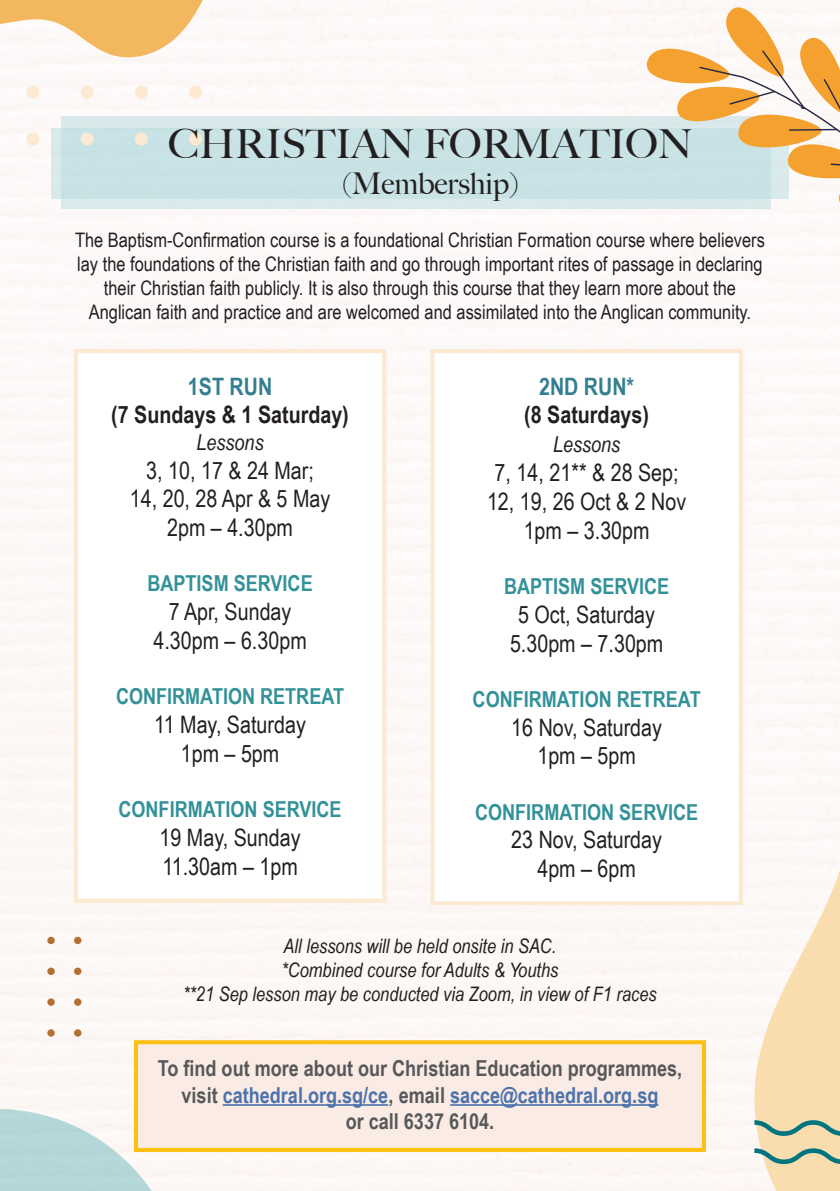
<style>
.page{position:relative;width:840px;height:1191px;background:#fff}
.page>*{position:absolute;margin:0;border:0;box-sizing:border-box;transform-origin:0 0}
.Subject_Header{font:500 40px "Big Caslon";color:#231f20}
.Subject_Header-2{font:500 30px "Big Caslon";color:#231f20}
.t1{font:24px/28.8px "Arial Narrow";color:#231f20;text-align:center}
.t2{font:700 24px "Arial Narrow";color:#231f20}
.Membership{font:700 24px "Arial Narrow";color:#347f8f}
.Membership_Subs{font:700 22px "Arial Narrow";color:#339199}
.Membership_Subs-2{font:700 22px "Arial Narrow";color:#57585a}
.Membership_Subs-3{font:700 22px "Arial Narrow";color:#4d72ac}
.t3{font:italic 22px "Arial Narrow";color:#231f20}
.t4{font:20px/24px "Arial Narrow";color:#231f20;text-align:center}
.t5{font:italic 20px "Arial Narrow";color:#231f20}
.s1{color:#57585a}
</style>
<div class="page">
<img style="left:0;top:0;width:839px;height:1191px">
<div style="left:134px;top:1040px;width:571px;height:112px;background:#faebe4;border:4px solid #fdc011"></div>
<div style="left:61px;top:116px;width:709px;height:93px;background:#daeaeb"></div>
<div style="left:51px;top:128px;width:737px;height:70px;background:#c8e2e5"></div>
<div style="left:26px;top:86px;width:13px;height:13px;background:#fbe9d1;border-radius:50%"></div>
<div style="left:81px;top:86px;width:13px;height:13px;background:#fbe9d1;border-radius:50%"></div>
<div style="left:135px;top:86px;width:13px;height:13px;background:#fbe9d1;border-radius:50%"></div>
<div style="left:189px;top:86px;width:13px;height:13px;background:#fbe9d1;border-radius:50%"></div>
<div style="left:26px;top:132px;width:13px;height:13px;background:#fbe9d1;border-radius:50%"></div>
<div style="left:81px;top:132px;width:13px;height:13px;background:#fbe9d1;border-radius:50%"></div>
<div style="left:135px;top:132px;width:13px;height:13px;background:#fbe9d1;border-radius:50%"></div>
<div style="left:189px;top:132px;width:13px;height:13px;background:#fbe9d1;border-radius:50%"></div>
<div style="left:432px;top:351px;width:308px;height:552px;background:#fff"></div>
<div style="left:430px;top:349px;width:312px;height:556px;border:4px solid #fbe9d1"></div>
<div style="left:76px;top:351px;width:308px;height:549px;background:#fff"></div>
<div style="left:74px;top:349px;width:312px;height:553px;border:4px solid #fbe9d1"></div>
<svg style="left:635px;top:0;width:204px;height:390px"></svg>
<svg style="left:698px;top:49px;width:141px;height:313px"></svg>
<svg style="left:745px;top:823px;width:94px;height:368px"></svg>
<div style="left:74px;top:936px;width:7px;height:8px;background:#b37032;border-radius:50%"></div>
<div style="left:74px;top:967px;width:7px;height:8px;background:#b37032;border-radius:50%"></div>
<div style="left:74px;top:998px;width:7px;height:7px;background:#b37032;border-radius:50%"></div>
<div style="left:74px;top:1029px;width:7px;height:7px;background:#b37032;border-radius:50%"></div>
<div style="left:47px;top:936px;width:8px;height:8px;background:#b37032;border-radius:50%"></div>
<div style="left:47px;top:967px;width:8px;height:8px;background:#b37032;border-radius:50%"></div>
<div style="left:47px;top:998px;width:8px;height:7px;background:#b37032;border-radius:50%"></div>
<div style="left:47px;top:1029px;width:8px;height:7px;background:#b37032;border-radius:50%"></div>
<svg style="left:0;top:0;width:213px;height:63px"></svg>
<hr style="left:222px;top:1104px;width:166px;height:1px;background:#4d72ac">
<hr style="left:450px;top:1104px;width:208px;height:1px;background:#4d72ac">
<p class="Subject_Header" style="left:168px;top:111px;width:526px">CHRISTIAN FORMATION</p>
<p class="Subject_Header-2" style="left:342px;top:158px;width:178px">(Membership)</p>
<p class="t4" style="left:75px;top:227px;width:691px">The Baptism-Confirmation course is a foundational Christian Formation course where believers lay the foundations of the Christian faith and go through important rites of passage in declaring their Christian faith publicly. It is also through this course that they learn more about the Anglican faith and practice and are welcomed and assimilated into the Anglican community.</p>
<p class="Membership" style="left:188px;top:368px;width:86px">1ST RUN</p>
<p class="t2" style="left:111px;top:397px;width:239px">(7 Sundays &amp; 1 Saturday)</p>
<p class="t3" style="left:196px;top:427px;width:69px">Lessons</p>
<p class="t1" style="left:130px;top:455px;width:202px">3, 10, 17 &amp; 24 Mar;<br>14, 20, 28 Apr &amp; 5 May</p>
<p class="t1" style="left:167px;top:512px;width:127px">2pm – 4.30pm</p>
<p class="Membership_Subs" style="left:147px;top:567px;width:167px">BAPTISM SERVICE</p>
<p class="t1" style="left:169px;top:596px;width:124px">7 Apr, Sunday</p>
<p class="t1" style="left:153px;top:625px;width:155px">4.30pm – 6.30pm</p>
<p class="Membership_Subs" style="left:116px;top:680px;width:229px">CONFIRMATION RETREAT</p>
<p class="t1" style="left:154px;top:709px;width:153px">11 May, Saturday</p>
<p class="t1" style="left:181px;top:738px;width:100px">1pm – 5pm</p>
<p class="Membership_Subs" style="left:118px;top:792px;width:224px">CONFIRMATION SERVICE</p>
<p class="t1" style="left:159px;top:822px;width:142px">19 May, Sunday</p>
<p class="t1" style="left:162px;top:851px;width:137px">11.30am – 1pm</p>
<p class="Membership" style="left:538px;top:368px;width:97px">2ND RUN*</p>
<p class="t2" style="left:524px;top:397px;width:126px">(8 Saturdays)</p>
<p class="t3" style="left:552px;top:429px;width:69px">Lessons</p>
<p class="t1" style="left:494px;top:457px;width:185px">7, 14, 21** &amp; 28 Sep;</p>
<p class="t1" style="left:486px;top:486px;width:201px">12, 19, 26 Oct &amp; 2 Nov</p>
<p class="t1" style="left:523px;top:515px;width:127px">1pm – 3.30pm</p>
<p class="Membership_Subs" style="left:504px;top:569px;width:167px">BAPTISM SERVICE</p>
<p class="t1" style="left:518px;top:599px;width:138px">5 Oct, Saturday</p>
<p class="t1" style="left:509px;top:628px;width:155px">5.30pm – 7.30pm</p>
<p class="Membership_Subs" style="left:472px;top:682px;width:229px">CONFIRMATION RETREAT</p>
<p class="t1" style="left:511px;top:712px;width:152px">16 Nov, Saturday</p>
<p class="t1" style="left:537px;top:740px;width:100px">1pm – 5pm</p>
<p class="Membership_Subs" style="left:475px;top:795px;width:224px">CONFIRMATION SERVICE</p>
<p class="t1" style="left:511px;top:824px;width:152px">23 Nov, Saturday</p>
<p class="t1" style="left:537px;top:853px;width:100px">4pm – 6pm</p>
<p class="t5" style="left:283px;top:931px;width:274px">All lessons will be held onsite in SAC.</p>
<p class="t5" style="left:281px;top:955px;width:278px">*Combined course for Adults &amp; Youths</p>
<p class="t5" style="left:183px;top:979px;width:475px">**21 Sep lesson may be conducted via Zoom, in view of F1 races</p>
<p class="Membership_Subs-2" style="left:158px;top:1051px;width:525px">To find out more about our Christian Education programmes,</p>
<p class="Membership_Subs-3" style="left:181px;top:1078px;width:478px"><span class="s1">visit</span> cathedral.org.sg/ce<span class="s1">, email</span> sacce@cathedral.org.sg</p>
<p class="Membership_Subs-2" style="left:345px;top:1104px;width:150px">or call 6337 6104.</p>
</div>
